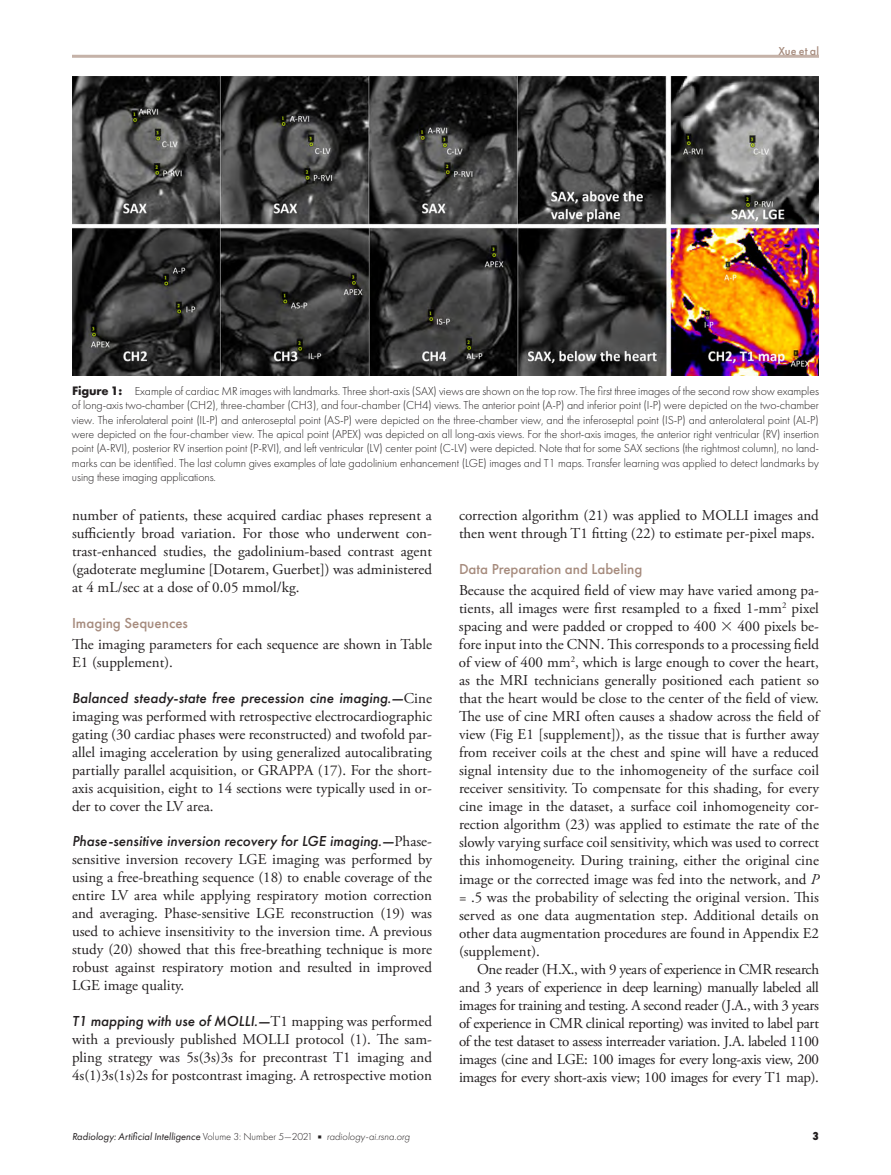
<style>
.page{position:relative;width:891px;height:1175px;background:#fff}
.page>*{position:absolute;margin:0;border:0;box-sizing:border-box;transform-origin:0 0}
.t1{font:15px/18px "Adobe Garamond Pro";color:#231f20;text-align:justify}
.t2{font:italic 500 15px "Futura PT";color:#231f20}
.t3{font:500 15px "Futura PT";color:#a68b7d}
.t4{font:300 12px/14.4px "Futura PT";letter-spacing:-.01em;color:#231f20;text-align:justify}
.t5{font:500 12px "Futura PT";color:#a68b7d}
.t6{font:800 12px "Futura PT Cond";color:#231f20}
.t7{font:italic 10.5px "Futura PT";color:#231f20}
.s1{font-weight:700;font-size:12.75px}
.s2{font-family:"Universal Greekwith Math Pi"}
.s3{font-style:italic}
.s4{font-family:"Adobe Garamond Pro";font-weight:400;font-style:normal}
.s5{font-weight:300;font-style:normal}
.s6{font-family:"Universal Newswith Comm Pi";font-style:normal;font-size:6px}
.s7{font-weight:300}
</style>
<div class="page">
<hr style="left:72px;top:55px;width:747px;height:3px;background:#c5b2a8">
<img style="left:72px;top:76px;width:747px;height:300px">
<p class="t5" style="left:778px;top:44px;width:42px">Xue et al</p>
<p class="t4" style="left:72px;top:383px;width:749px"><span class="s1">Figure 1:</span> Example of cardiac MR images with landmarks. Three short-axis (SAX) views are shown on the top row. The first three images of the second row show examples of long-axis two-chamber (CH2), three-chamber (CH3), and four-chamber (CH4) views. The anterior point (A-P) and inferior point (I-P) were depicted on the two-chamber view. The inferolateral point (IL-P) and anteroseptal point (AS-P) were depicted on the three-chamber view, and the inferoseptal point (IS-P) and anterolateral point (AL-P) were depicted on the four-chamber view. The apical point (APEX) was depicted on all long-axis views. For the short-axis images, the anterior right ventricular (RV) insertion point (A-RVI), posterior RV insertion point (P-RVI), and left ventricular (LV) center point (C-LV) were depicted. Note that for some SAX sections (the rightmost column), no land&shy;marks can be identified. The last column gives examples of late gadolinium enhancement (LGE) images and T1 maps. Transfer learning was applied to detect landmarks by using these imaging applications.</p>
<p class="t1" style="left:459px;top:507px;width:361px">correction algorithm (21) was applied to MOLLI images and then went through T1 fitting (22) to estimate per-pixel maps.</p>
<p class="t3" style="left:459px;top:560px;width:185px">Data Preparation and Labeling</p>
<p class="t1" style="left:459px;top:582px;width:362px">Because the acquired field of view may have varied among pa&shy;tients, all images were first resampled to a fixed 1-mm<sup>2</sup> pixel spacing and were padded or cropped to 400 <span class="s2">3</span> 400 pixels be&shy;fore input into the CNN. This corresponds to a processing field of view of 400 mm<sup>2</sup>, which is large enough to cover the heart, as the MRI technicians generally positioned each patient so that the heart would be close to the center of the field of view.<br>The use of cine MRI often causes a shadow across the field of view (Fig E1 [supplement]), as the tissue that is further away from receiver coils at the chest and spine will have a reduced signal intensity due to the inhomogeneity of the surface coil receiver sensitivity. To compensate for this shading, for every cine image in the dataset, a surface coil inhomogeneity cor&shy;rection algorithm (23) was applied to estimate the rate of the slowly varying surface coil sensitivity, which was used to correct this inhomogeneity. During training, either the original cine image or the corrected image was fed into the network, and <span class="s3">P </span>= .5 was the probability of selecting the original version. This served as one data augmentation step. Additional details on other data augmentation procedures are found in Appendix E2 (supplement).</p>
<p class="t1" style="left:459px;top:960px;width:362px;text-indent:18px">One reader (H.X., with 9 years of experience in CMR research and 3 years of experience in deep learning) manually labeled all images for training and testing. A second reader (J.A., with 3 years of experience in CMR clinical reporting) was invited to label part of the test dataset to assess interreader variation. J.A. labeled 1100 images (cine and LGE: 100 images for every long-axis view, 200 images for every short-axis view; 100 images for every T1 map).</p>
<p class="t1" style="left:72px;top:507px;width:362px">number of patients, these acquired cardiac phases represent a sufficiently broad variation. For those who underwent con&shy;trast-enhanced studies, the gadolinium-based contrast agent (gadoterate meglumine [Dotarem, Guerbet]) was administered at 4 mL/sec at a dose of 0.05 mmol/kg.</p>
<p class="t3" style="left:72px;top:614px;width:118px">Imaging Sequences</p>
<p class="t1" style="left:72px;top:636px;width:362px">The imaging parameters for each sequence are shown in Table<br>E1 (supplement).</p>
<p class="t2" style="left:72px;top:689px;width:362px">Balanced steady-state free precession cine imaging.—<span class="s4">Cine</span></p>
<p class="t1" style="left:72px;top:708px;width:362px">imaging was performed with retrospective electrocardiographic gating (30 cardiac phases were reconstructed) and twofold par&shy;allel imaging acceleration by using generalized autocalibrating partially parallel acquisition, or GRAPPA (17). For the short&shy;axis acquisition, eight to 14 sections were typically used in or&shy;der to cover the LV area.</p>
<p class="t2" style="left:72px;top:831px;width:361px">Phase-sensitive inversion recovery for LGE imaging.—<span class="s4">Phase-</span></p>
<p class="t1" style="left:72px;top:850px;width:362px">sensitive inversion recovery LGE imaging was performed by using a free-breathing sequence (18) to enable coverage of the entire LV area while applying respiratory motion correction and averaging. Phase-sensitive LGE reconstruction (19) was used to achieve insensitivity to the inversion time. A previous study (20) showed that this free-breathing technique is more robust against respiratory motion and resulted in improved LGE image quality.</p>
<p class="t2" style="left:72px;top:1011px;width:361px">T1 mapping with use of MOLLI.—<span class="s4">T1 mapping was performed</span></p>
<p class="t1" style="left:72px;top:1030px;width:362px">with a previously published MOLLI protocol (1). The sam&shy;pling strategy was 5s(3s)3s for precontrast T1 imaging and 4s(1)3s(1s)2s for postcontrast imaging. A retrospective motion</p>
<p class="t7" style="left:72px;top:1130px;width:340px">Radiology: Artificial Intelligence <span class="s5">Volume 3: Number 5—2021</span> <span class="s6">n</span> <span class="s7">radiology-ai.rsna.org</span></p>
<p class="t6" style="left:813px;top:1128px;width:8px">3</p>
</div>
